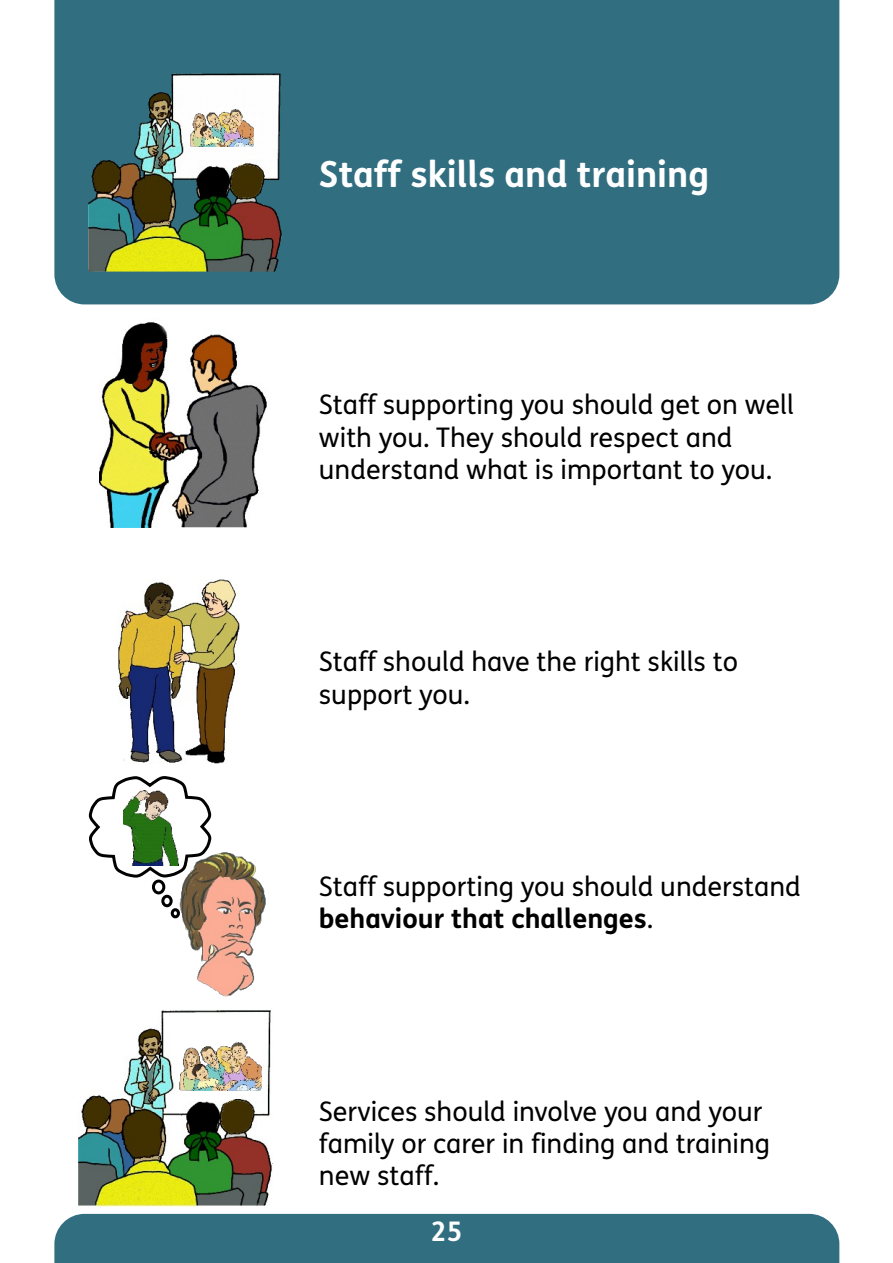
<style>
.page{position:relative;width:893px;height:1263px;background:#fff}
.page>*{position:absolute;margin:0;border:0;box-sizing:border-box;transform-origin:0 0}
.t1{font:700 36px "FS Me";color:#fff}
.t2{font:27px/32.1px "FS Me";color:#000}
.t3{font:700 27px "FS Me";color:#fff}
.s1{font-weight:700}
</style>
<div class="page">
<div style="left:54px;top:1214px;width:785px;height:49px;background:#316e80"></div>
<div style="left:54px;top:0;width:785px;height:304px;background:#316e80"></div>
<img style="left:182px;top:852px;width:84px;height:145px">
<img style="left:78px;top:1010px;width:194px;height:197px">
<img style="left:178px;top:1042px;width:83px;height:48px">
<svg style="left:89px;top:776px;width:122px;height:144px"></svg>
<img style="left:123px;top:791px;width:56px;height:74px">
<img style="left:118px;top:579px;width:122px;height:184px">
<img style="left:100px;top:322px;width:167px;height:205px">
<img style="left:88px;top:74px;width:193px;height:198px">
<img style="left:189px;top:110px;width:64px;height:37px">
<h1 class="t1" style="left:319px;top:160px;width:392px">Staff skills and training</h1>
<p class="t2" style="left:319px;top:392px;width:476px">Staff supporting you should get on well with you. They should respect and understand what is important to you.</p>
<p class="t2" style="left:319px;top:649px;width:421px">Staff should have the right skills to support you.</p>
<p class="t2" style="left:319px;top:873px;width:483px">Staff supporting you should understand <span class="s1">behaviour that challenges</span>.</p>
<p class="t2" style="left:319px;top:1098px;width:453px">Services should involve you and your family or carer in finding and training new staff.</p>
<p class="t3" style="left:431px;top:1220px;width:33px">25</p>
</div>
